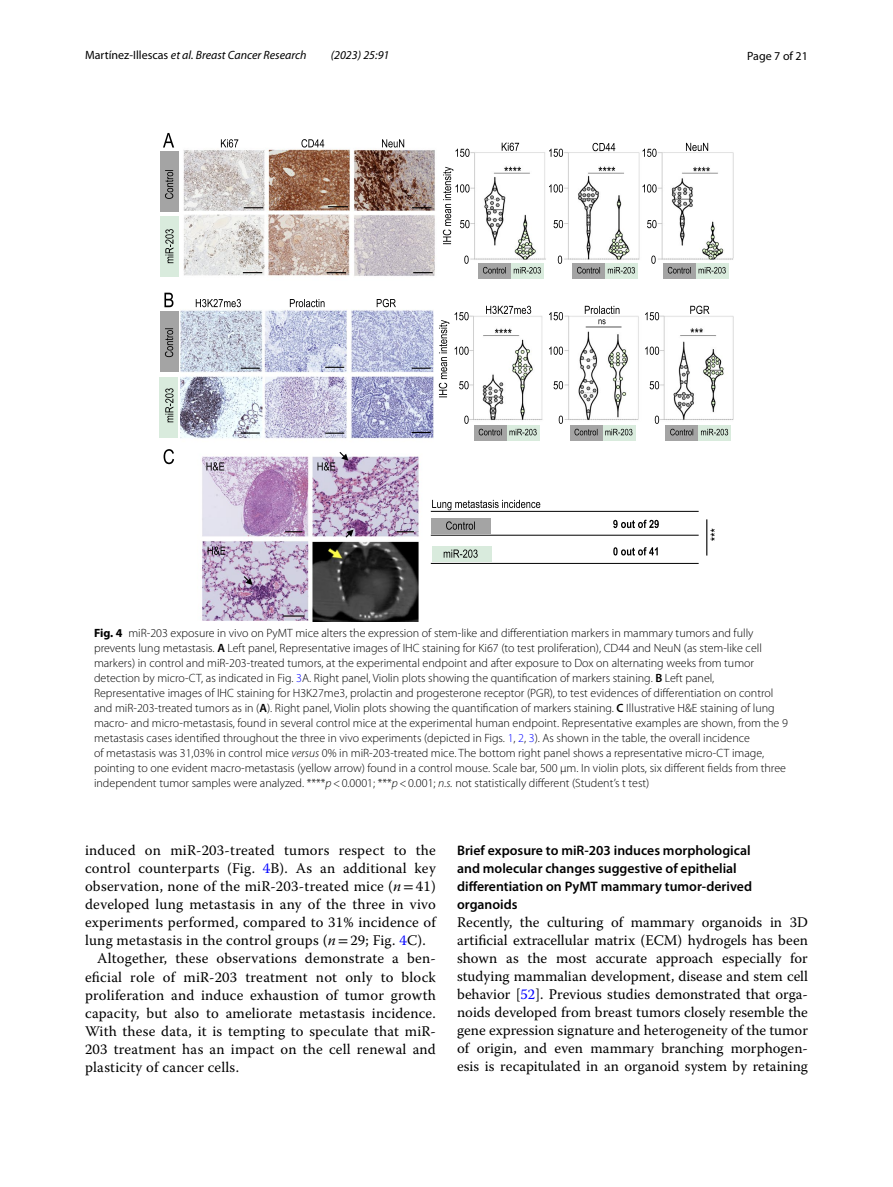
<style>
.page{position:relative;width:893px;height:1187px;background:#fff}
.page>*{position:absolute;margin:0;border:0;box-sizing:border-box;transform-origin:0 0}
.t1{font:14.7px/18px "Warnock Pro";letter-spacing:.015em;color:#000;text-align:justify}
.t2{font:600 13.8px/18px "Myriad Pro";color:#000}
.t3{font:300 12px/15px "Myriad Pro";color:#000}
.t4{font:italic 12px "Myriad Pro";color:#000}
.t5{font:12px "Myriad Pro";color:#000}
.s1{font-style:normal}
.s2{font-weight:700}
.s3{font-weight:600}
.s4{color:#00f}
.s5{font-style:italic}
.s6{font-family:"STIX"}
</style>
<div class="page">
<img style="left:181px;top:143px;width:553px;height:478px">
<div style="left:160px;top:151px;width:18px;height:61px;background:#a4a4a4"></div>
<svg style="left:163px;top:133px;width:11px;height:14px"></svg>
<svg style="left:164px;top:293px;width:9px;height:14px"></svg>
<svg style="left:221px;top:139px;width:17px;height:8px"></svg>
<svg style="left:301px;top:139px;width:23px;height:8px"></svg>
<svg style="left:382px;top:139px;width:22px;height:8px"></svg>
<svg style="left:244px;top:207px;width:19px;height:1px"></svg>
<svg style="left:412px;top:207px;width:19px;height:1px"></svg>
<svg style="left:243px;top:272px;width:19px;height:1px"></svg>
<svg style="left:327px;top:272px;width:19px;height:1px"></svg>
<svg style="left:413px;top:272px;width:20px;height:1px"></svg>
<svg style="left:328px;top:206px;width:20px;height:1px"></svg>
<svg style="left:432px;top:500px;width:108px;height:10px"></svg>
<hr style="left:431px;top:511px;width:268px;height:1px;background:#000">
<svg style="left:282px;top:518px;width:433px;height:99px"></svg>
<svg style="left:242px;top:575px;width:11px;height:10px"></svg>
<svg style="left:206px;top:462px;width:18px;height:8px"></svg>
<svg style="left:317px;top:450px;width:31px;height:20px"></svg>
<svg style="left:208px;top:546px;width:17px;height:9px"></svg>
<svg style="left:196px;top:299px;width:45px;height:8px"></svg>
<svg style="left:290px;top:299px;width:35px;height:8px"></svg>
<svg style="left:377px;top:299px;width:19px;height:8px"></svg>
<svg style="left:164px;top:449px;width:10px;height:15px"></svg>
<div style="left:160px;top:216px;width:18px;height:60px;background:#d9ebdd"></div>
<svg style="left:165px;top:170px;width:8px;height:29px"></svg>
<svg style="left:165px;top:229px;width:9px;height:34px"></svg>
<div style="left:159px;top:377px;width:19px;height:60px;background:#d9ebdd"></div>
<svg style="left:241px;top:367px;width:19px;height:2px"></svg>
<svg style="left:241px;top:432px;width:19px;height:1px"></svg>
<svg style="left:325px;top:367px;width:19px;height:1px"></svg>
<svg style="left:325px;top:432px;width:19px;height:1px"></svg>
<svg style="left:412px;top:367px;width:19px;height:2px"></svg>
<svg style="left:412px;top:432px;width:19px;height:1px"></svg>
<div style="left:160px;top:311px;width:19px;height:61px;background:#a4a4a4"></div>
<svg style="left:165px;top:328px;width:8px;height:29px"></svg>
<svg style="left:165px;top:388px;width:8px;height:34px"></svg>
<div style="left:478px;top:263px;width:33px;height:15px;background:#a4a4a4"></div>
<svg style="left:455px;top:149px;width:14px;height:8px"></svg>
<svg style="left:443px;top:167px;width:26px;height:77px"></svg>
<svg style="left:464px;top:255px;width:5px;height:9px"></svg>
<svg style="left:483px;top:267px;width:23px;height:6px"></svg>
<div style="left:511px;top:263px;width:33px;height:15px;background:#d9ebdd"></div>
<svg style="left:514px;top:267px;width:27px;height:6px"></svg>
<svg style="left:549px;top:149px;width:14px;height:8px"></svg>
<svg style="left:549px;top:184px;width:14px;height:8px"></svg>
<svg style="left:554px;top:220px;width:9px;height:8px"></svg>
<svg style="left:558px;top:255px;width:4px;height:9px"></svg>
<svg style="left:642px;top:149px;width:15px;height:8px"></svg>
<svg style="left:642px;top:184px;width:15px;height:8px"></svg>
<svg style="left:647px;top:220px;width:10px;height:8px"></svg>
<svg style="left:651px;top:255px;width:5px;height:9px"></svg>
<div style="left:572px;top:263px;width:33px;height:15px;background:#a4a4a4"></div>
<svg style="left:577px;top:267px;width:23px;height:6px"></svg>
<div style="left:605px;top:263px;width:33px;height:15px;background:#d9ebdd"></div>
<svg style="left:608px;top:267px;width:27px;height:6px"></svg>
<div style="left:663px;top:263px;width:33px;height:15px;background:#a4a4a4"></div>
<svg style="left:668px;top:267px;width:23px;height:6px"></svg>
<div style="left:696px;top:263px;width:33px;height:15px;background:#d9ebdd"></div>
<svg style="left:699px;top:267px;width:27px;height:6px"></svg>
<svg style="left:502px;top:143px;width:17px;height:8px"></svg>
<svg style="left:592px;top:143px;width:23px;height:8px"></svg>
<svg style="left:686px;top:143px;width:22px;height:8px"></svg>
<svg style="left:439px;top:320px;width:10px;height:77px"></svg>
<svg style="left:455px;top:312px;width:14px;height:8px"></svg>
<svg style="left:455px;top:346px;width:14px;height:9px"></svg>
<svg style="left:459px;top:381px;width:10px;height:8px"></svg>
<svg style="left:464px;top:415px;width:5px;height:9px"></svg>
<div style="left:474px;top:424px;width:33px;height:16px;background:#a4a4a4"></div>
<svg style="left:479px;top:428px;width:23px;height:7px"></svg>
<div style="left:507px;top:424px;width:33px;height:16px;background:#d9ebdd"></div>
<svg style="left:509px;top:429px;width:28px;height:6px"></svg>
<div style="left:570px;top:424px;width:32px;height:16px;background:#a4a4a4"></div>
<svg style="left:574px;top:428px;width:23px;height:7px"></svg>
<div style="left:603px;top:424px;width:33px;height:16px;background:#d9ebdd"></div>
<svg style="left:605px;top:429px;width:27px;height:6px"></svg>
<div style="left:665px;top:424px;width:33px;height:16px;background:#a4a4a4"></div>
<svg style="left:670px;top:428px;width:23px;height:7px"></svg>
<div style="left:699px;top:424px;width:32px;height:16px;background:#d9ebdd"></div>
<svg style="left:701px;top:429px;width:27px;height:6px"></svg>
<hr style="left:586px;top:327px;width:35px;height:1px;background:#535353">
<svg style="left:549px;top:312px;width:14px;height:8px"></svg>
<svg style="left:549px;top:346px;width:14px;height:9px"></svg>
<svg style="left:554px;top:381px;width:9px;height:8px"></svg>
<svg style="left:559px;top:415px;width:4px;height:9px"></svg>
<svg style="left:645px;top:312px;width:14px;height:8px"></svg>
<svg style="left:645px;top:346px;width:14px;height:9px"></svg>
<svg style="left:650px;top:381px;width:9px;height:8px"></svg>
<svg style="left:655px;top:415px;width:4px;height:9px"></svg>
<svg style="left:486px;top:306px;width:45px;height:8px"></svg>
<svg style="left:585px;top:306px;width:34px;height:18px"></svg>
<svg style="left:690px;top:305px;width:19px;height:9px"></svg>
<p class="t4" style="left:85px;top:48px;width:223px"><span class="s1">Martínez‑Illescas</span> et al. Breast Cancer Research</p>
<p class="t4" style="left:331px;top:48px;width:60px">(2023) 25:91</p>
<p class="t5" style="left:747px;top:48px;width:62px">Page 7 of 21</p>
<p class="t3" style="left:94px;top:625px;width:695px"><span class="s2">Fig. 4</span> miR-203 exposure in vivo on PyMT mice alters the expression of stem-like and differentiation markers in mammary tumors and fully prevents lung metastasis. <span class="s3">A</span> Left panel, Representative images of IHC staining for Ki67 (to test proliferation), CD44 and NeuN (as stem-like cell markers) in control and miR-203-treated tumors, at the experimental endpoint and after exposure to Dox on alternating weeks from tumor detection by micro-CT, as indicated in Fig. <span class="s4">3</span>A. Right panel, Violin plots showing the quantification of markers staining. <span class="s3">B</span> Left panel, Representative images of IHC staining for H3K27me3, prolactin and progesterone receptor (PGR), to test evidences of differentiation on control and miR-203-treated tumors as in (<span class="s3">A</span>). Right panel, Violin plots showing the quantification of markers staining. <span class="s3">C</span> Illustrative H&amp;E staining of lung macro- and micro-metastasis, found in several control mice at the experimental human endpoint. Representative examples are shown, from the 9 metastasis cases identified throughout the three in vivo experiments (depicted in Figs. <span class="s4">1</span>, <span class="s4">2</span>, <span class="s4">3</span>). As shown in the table, the overall incidence<br>of metastasis was 31,03% in control mice <span class="s5">versus</span> 0% in miR-203-treated mice. The bottom right panel shows a representative micro-CT image, pointing to one evident macro-metastasis (yellow arrow) found in a control mouse. Scale bar, 500 µm. In violin plots, six different fields from three independent tumor samples were analyzed. ****<span class="s5">p</span>&lt;0.0001; ***<span class="s5">p</span>&lt;0.001; <span class="s5">n.s.</span> not statistically different (Student’s t test)</p>
<p class="t1" style="left:85px;top:841px;width:352px">induced on miR-203-treated tumors respect to the</p>
<p class="t1" style="left:85px;top:859px;width:352px">control counterparts (Fig. <span class="s4">4</span>B). As an additional key</p>
<p class="t1" style="left:85px;top:877px;width:352px">observation, none of the miR-203-treated mice (<span class="s5">n</span><span class="s6">=</span>41)</p>
<p class="t1" style="left:85px;top:895px;width:352px">developed lung metastasis in any of the three in vivo</p>
<p class="t1" style="left:85px;top:913px;width:352px">experiments performed, compared to 31% incidence of</p>
<p class="t1" style="left:85px;top:931px;width:342px">lung metastasis in the control groups (<span class="s5">n</span><span class="s6">=</span>29; Fig. <span class="s4">4</span>C).</p>
<p class="t1" style="left:97px;top:949px;width:340px">Altogether, these observations demonstrate a ben-</p>
<p class="t1" style="left:85px;top:967px;width:352px">eficial role of miR-203 treatment not only to block</p>
<p class="t1" style="left:85px;top:985px;width:352px">proliferation and induce exhaustion of tumor growth</p>
<p class="t1" style="left:85px;top:1003px;width:352px">capacity, but also to ameliorate metastasis incidence.</p>
<p class="t1" style="left:85px;top:1021px;width:352px">With these data, it is tempting to speculate that miR-</p>
<p class="t1" style="left:85px;top:1039px;width:352px">203 treatment has an impact on the cell renewal and</p>
<p class="t1" style="left:85px;top:1057px;width:156px">plasticity of cancer cells.</p>
<p class="t2" style="left:457px;top:841px;width:296px">Brief exposure to miR‑203 induces morphological and molecular changes suggestive of epithelial differentiation on PyMT mammary tumor‑derived organoids</p>
<p class="t1" style="left:457px;top:912px;width:352px">Recently, the culturing of mammary organoids in 3D artificial extracellular matrix (ECM) hydrogels has been shown as the most accurate approach especially for studying mammalian development, disease and stem cell behavior [<span class="s4">52</span>]. Previous studies demonstrated that orga&shy;noids developed from breast tumors closely resemble the gene expression signature and heterogeneity of the tumor of origin, and even mammary branching morphogen&shy;esis is recapitulated in an organoid system by retaining</p>
</div>
